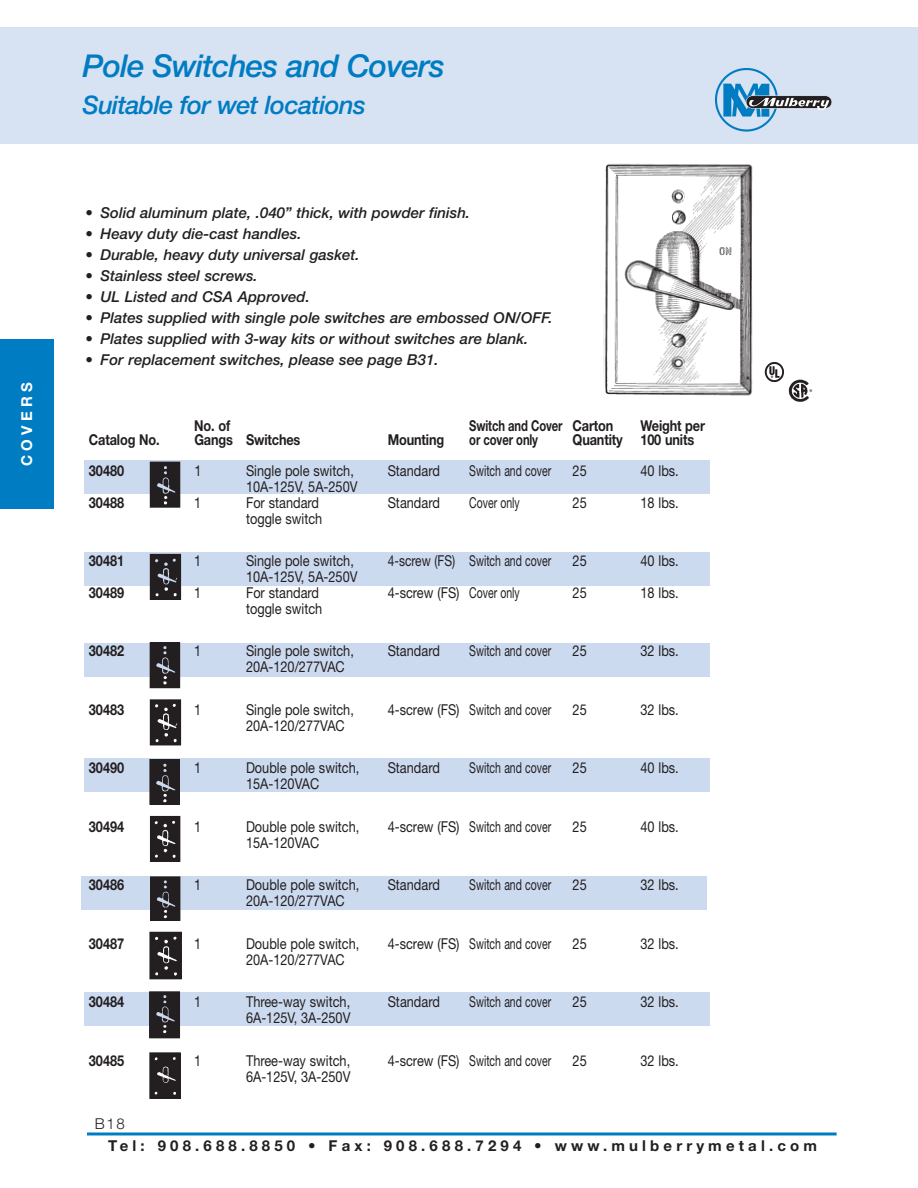
<style>
.page{position:relative;width:918px;height:1188px;background:#fff}
.page>*{position:absolute;margin:0;border:0;box-sizing:border-box;transform-origin:0 0}
.t1{font:italic 500 31.5px "Helvetica Neue";letter-spacing:-.03em;color:#007cc2}
.t2{font:italic 500 25.5px "Helvetica Neue";letter-spacing:-.03em;color:#007cc2}
.t3{font:15px "Helvetica Neue";color:#231f20;scale:.85 1}
.t4{font:italic 500 15px "Helvetica Neue";color:#231f20}
.t5{font:700 15px "Helvetica Neue";color:#231f20;scale:.85 1}
.t6{font:15px "Helvetica Neue";color:#231f20;scale:.7 1}
.t7{font:700 15px "Helvetica Neue";letter-spacing:.28em;color:#231f20}
.t8{font:700 15px "Helvetica Neue";color:#231f20;scale:.75 1}
.t9{font:15px "Helvetica Neue";color:#231f20;scale:.8 1}
.t10{font:700 15px "Helvetica Neue";letter-spacing:.28em;color:#fff}
.t11{font:300 15px "Helvetica Neue";color:#231f20}
</style>
<div class="page">
<div style="left:84px;top:993px;width:626px;height:33px;background:#ccdaf0"></div>
<div style="left:81px;top:876px;width:626px;height:34px;background:#ccdaf0"></div>
<div style="left:84px;top:758px;width:626px;height:34px;background:#ccdaf0"></div>
<div style="left:84px;top:643px;width:626px;height:34px;background:#ccdaf0"></div>
<div style="left:84px;top:552px;width:626px;height:33px;background:#ccdaf0"></div>
<div style="left:84px;top:460px;width:626px;height:34px;background:#ccdaf0"></div>
<div style="left:0;top:27px;width:918px;height:116px;background:#d7e2f3"></div>
<img style="left:715px;top:69px;width:83px;height:63px">
<div style="left:746px;top:96px;width:86px;height:13px;border:1px solid #fff;border-radius:7px"></div>
<img style="left:748px;top:96px;width:84px;height:17px">
<hr style="left:87px;top:1132px;width:750px;height:3px;background:#007cc2">
<img style="left:153px;top:645px;width:24px;height:40px">
<div style="left:150px;top:642px;width:30px;height:46px;border:2px solid #231f20"></div>
<img style="left:153px;top:702px;width:25px;height:40px">
<div style="left:150px;top:699px;width:31px;height:46px;border:2px solid #231f20"></div>
<img style="left:152px;top:762px;width:25px;height:40px">
<div style="left:149px;top:759px;width:31px;height:46px;border:2px solid #231f20"></div>
<img style="left:153px;top:819px;width:24px;height:40px">
<div style="left:150px;top:816px;width:30px;height:46px;border:2px solid #231f20"></div>
<img style="left:153px;top:879px;width:24px;height:39px">
<div style="left:150px;top:876px;width:30px;height:45px;border:2px solid #231f20"></div>
<img style="left:152px;top:935px;width:27px;height:41px">
<div style="left:149px;top:932px;width:33px;height:47px;border:2px solid #231f20"></div>
<img style="left:152px;top:1055px;width:26px;height:41px">
<div style="left:149px;top:1052px;width:32px;height:47px;border:2px solid #231f20"></div>
<img style="left:604px;top:163px;width:149px;height:233px">
<img style="left:152px;top:994px;width:25px;height:41px">
<div style="left:149px;top:991px;width:31px;height:47px;border:2px solid #231f20"></div>
<div style="left:0;top:339px;width:54px;height:170px;background:#007cc2"></div>
<img style="left:764px;top:363px;width:19px;height:18px">
<img style="left:788px;top:379px;width:25px;height:23px">
<img style="left:153px;top:557px;width:25px;height:40px">
<div style="left:150px;top:554px;width:31px;height:46px;border:2px solid #231f20"></div>
<img style="left:153px;top:465px;width:24px;height:40px">
<div style="left:150px;top:462px;width:30px;height:46px;border:2px solid #231f20"></div>
<p class="t10" style="left:22px;top:466px;width:85px;rotate:-90deg">COVERS</p>
<h1 class="t1" style="left:83px;top:54px;width:364px">Pole Switches and Covers</h1>
<h2 class="t2" style="left:83px;top:96px;width:285px">Suitable for wet locations</h2>
<p class="t4" style="left:86px;top:207px;width:386px">• Solid aluminum plate, .040” thick, with powder finish.</p>
<p class="t4" style="left:86px;top:228px;width:217px">• Heavy duty die-cast handles.</p>
<p class="t4" style="left:86px;top:249px;width:276px">• Durable, heavy duty universal gasket.</p>
<p class="t4" style="left:86px;top:270px;width:174px">• Stainless steel screws.</p>
<p class="t4" style="left:86px;top:291px;width:226px">• UL Listed and CSA Approved.</p>
<p class="t4" style="left:86px;top:312px;width:469px">• Plates supplied with single pole switches are embossed ON/OFF.</p>
<p class="t4" style="left:86px;top:333px;width:444px">• Plates supplied with 3-way kits or without switches are blank.</p>
<p class="t4" style="left:86px;top:354px;width:355px">• For replacement switches, please see page B31.</p>
<p class="t5" style="left:194px;top:420px;width:44px">No. of</p>
<p class="t8" style="left:469px;top:420px;width:194px">Switch and Cover Carton</p>
<p class="t5" style="left:640px;top:420px;width:78px">Weight per</p>
<p class="t5" style="left:89px;top:434px;width:85px">Catalog No.</p>
<p class="t5" style="left:194px;top:434px;width:126px">Gangs Switches</p>
<p class="t5" style="left:388px;top:434px;width:68px">Mounting</p>
<p class="t8" style="left:469px;top:434px;width:93px">or cover only</p>
<p class="t5" style="left:573px;top:434px;width:145px">Quantity 100 units</p>
<p class="t5" style="left:89px;top:466px;width:43px">30480</p>
<p class="t3" style="left:194px;top:466px;width:10px">1</p>
<p class="t3" style="left:246px;top:466px;width:128px">Single pole switch,</p>
<p class="t3" style="left:388px;top:466px;width:63px">Standard</p>
<p class="t6" style="left:469px;top:466px;width:119px">Switch and cover</p>
<p class="t3" style="left:573px;top:466px;width:18px">25</p>
<p class="t3" style="left:640px;top:466px;width:47px">40 lbs.</p>
<p class="t3" style="left:246px;top:481px;width:133px">10A-125V, 5A-250V</p>
<p class="t5" style="left:89px;top:497px;width:43px">30488</p>
<p class="t3" style="left:194px;top:497px;width:10px">1</p>
<p class="t3" style="left:246px;top:497px;width:87px">For standard</p>
<p class="t3" style="left:388px;top:497px;width:63px">Standard</p>
<p class="t6" style="left:469px;top:497px;width:74px">Cover only</p>
<p class="t3" style="left:573px;top:497px;width:18px">25</p>
<p class="t3" style="left:640px;top:497px;width:47px">18 lbs.</p>
<p class="t3" style="left:246px;top:513px;width:91px">toggle switch</p>
<p class="t5" style="left:89px;top:556px;width:43px">30481</p>
<p class="t3" style="left:194px;top:556px;width:10px">1</p>
<p class="t3" style="left:246px;top:556px;width:128px">Single pole switch,</p>
<p class="t9" style="left:388px;top:556px;width:206px">4-screw (FS) Switch and cover</p>
<p class="t3" style="left:573px;top:556px;width:18px">25</p>
<p class="t3" style="left:640px;top:556px;width:47px">40 lbs.</p>
<p class="t3" style="left:246px;top:571px;width:133px">10A-125V, 5A-250V</p>
<p class="t5" style="left:89px;top:587px;width:43px">30489</p>
<p class="t3" style="left:194px;top:587px;width:10px">1</p>
<p class="t3" style="left:246px;top:587px;width:87px">For standard</p>
<p class="t3" style="left:388px;top:587px;width:157px">4-screw (FS) Cover only</p>
<p class="t3" style="left:573px;top:587px;width:18px">25</p>
<p class="t3" style="left:640px;top:587px;width:47px">18 lbs.</p>
<p class="t3" style="left:246px;top:603px;width:91px">toggle switch</p>
<p class="t5" style="left:89px;top:646px;width:43px">30482</p>
<p class="t3" style="left:194px;top:646px;width:10px">1</p>
<p class="t3" style="left:246px;top:646px;width:128px">Single pole switch,</p>
<p class="t3" style="left:388px;top:646px;width:63px">Standard</p>
<p class="t6" style="left:469px;top:646px;width:119px">Switch and cover</p>
<p class="t3" style="left:573px;top:646px;width:18px">25</p>
<p class="t3" style="left:640px;top:646px;width:47px">32 lbs.</p>
<p class="t3" style="left:246px;top:661px;width:118px">20A-120/277VAC</p>
<p class="t5" style="left:89px;top:704px;width:43px">30483</p>
<p class="t3" style="left:194px;top:704px;width:10px">1</p>
<p class="t3" style="left:246px;top:704px;width:128px">Single pole switch,</p>
<p class="t3" style="left:388px;top:704px;width:194px">4-screw (FS) Switch and cover</p>
<p class="t3" style="left:573px;top:704px;width:18px">25</p>
<p class="t3" style="left:640px;top:704px;width:47px">32 lbs.</p>
<p class="t3" style="left:246px;top:720px;width:118px">20A-120/277VAC</p>
<p class="t5" style="left:89px;top:763px;width:43px">30490</p>
<p class="t3" style="left:194px;top:763px;width:10px">1</p>
<p class="t3" style="left:246px;top:763px;width:135px">Double pole switch,</p>
<p class="t3" style="left:388px;top:763px;width:63px">Standard</p>
<p class="t6" style="left:469px;top:763px;width:119px">Switch and cover</p>
<p class="t3" style="left:573px;top:763px;width:18px">25</p>
<p class="t3" style="left:640px;top:763px;width:47px">40 lbs.</p>
<p class="t3" style="left:246px;top:778px;width:88px">15A-120VAC</p>
<p class="t5" style="left:89px;top:821px;width:43px">30494</p>
<p class="t3" style="left:194px;top:821px;width:10px">1</p>
<p class="t3" style="left:246px;top:821px;width:135px">Double pole switch,</p>
<p class="t3" style="left:388px;top:821px;width:194px">4-screw (FS) Switch and cover</p>
<p class="t3" style="left:573px;top:821px;width:18px">25</p>
<p class="t3" style="left:640px;top:821px;width:47px">40 lbs.</p>
<p class="t3" style="left:246px;top:837px;width:88px">15A-120VAC</p>
<p class="t5" style="left:89px;top:880px;width:43px">30486</p>
<p class="t3" style="left:194px;top:880px;width:10px">1</p>
<p class="t3" style="left:246px;top:880px;width:135px">Double pole switch,</p>
<p class="t3" style="left:388px;top:880px;width:63px">Standard</p>
<p class="t6" style="left:469px;top:880px;width:119px">Switch and cover</p>
<p class="t3" style="left:573px;top:880px;width:18px">25</p>
<p class="t3" style="left:640px;top:880px;width:47px">32 lbs.</p>
<p class="t3" style="left:246px;top:895px;width:118px">20A-120/277VAC</p>
<p class="t5" style="left:89px;top:938px;width:43px">30487</p>
<p class="t3" style="left:194px;top:938px;width:10px">1</p>
<p class="t3" style="left:246px;top:938px;width:135px">Double pole switch,</p>
<p class="t3" style="left:388px;top:938px;width:194px">4-screw (FS) Switch and cover</p>
<p class="t3" style="left:573px;top:938px;width:18px">25</p>
<p class="t3" style="left:640px;top:938px;width:47px">32 lbs.</p>
<p class="t3" style="left:246px;top:954px;width:118px">20A-120/277VAC</p>
<p class="t5" style="left:89px;top:997px;width:43px">30484</p>
<p class="t3" style="left:194px;top:997px;width:10px">1</p>
<p class="t3" style="left:246px;top:997px;width:124px">Three-way switch,</p>
<p class="t3" style="left:388px;top:997px;width:63px">Standard</p>
<p class="t6" style="left:469px;top:997px;width:119px">Switch and cover</p>
<p class="t3" style="left:573px;top:997px;width:18px">25</p>
<p class="t3" style="left:640px;top:997px;width:47px">32 lbs.</p>
<p class="t3" style="left:246px;top:1012px;width:124px">6A-125V, 3A-250V</p>
<p class="t5" style="left:89px;top:1055px;width:43px">30485</p>
<p class="t3" style="left:194px;top:1055px;width:10px">1</p>
<p class="t3" style="left:246px;top:1055px;width:124px">Three-way switch,</p>
<p class="t3" style="left:388px;top:1055px;width:194px">4-screw (FS) Switch and cover</p>
<p class="t3" style="left:573px;top:1055px;width:18px">25</p>
<p class="t3" style="left:640px;top:1055px;width:47px">32 lbs.</p>
<p class="t3" style="left:246px;top:1071px;width:124px">6A-125V, 3A-250V</p>
<p class="t11" style="left:95px;top:1119px;width:32px">B18</p>
<p class="t7" style="left:108px;top:1140px;width:710px">Tel: 908.688.8850 • Fax: 908.688.7294 • www.mulberrymetal.com</p>
</div>
